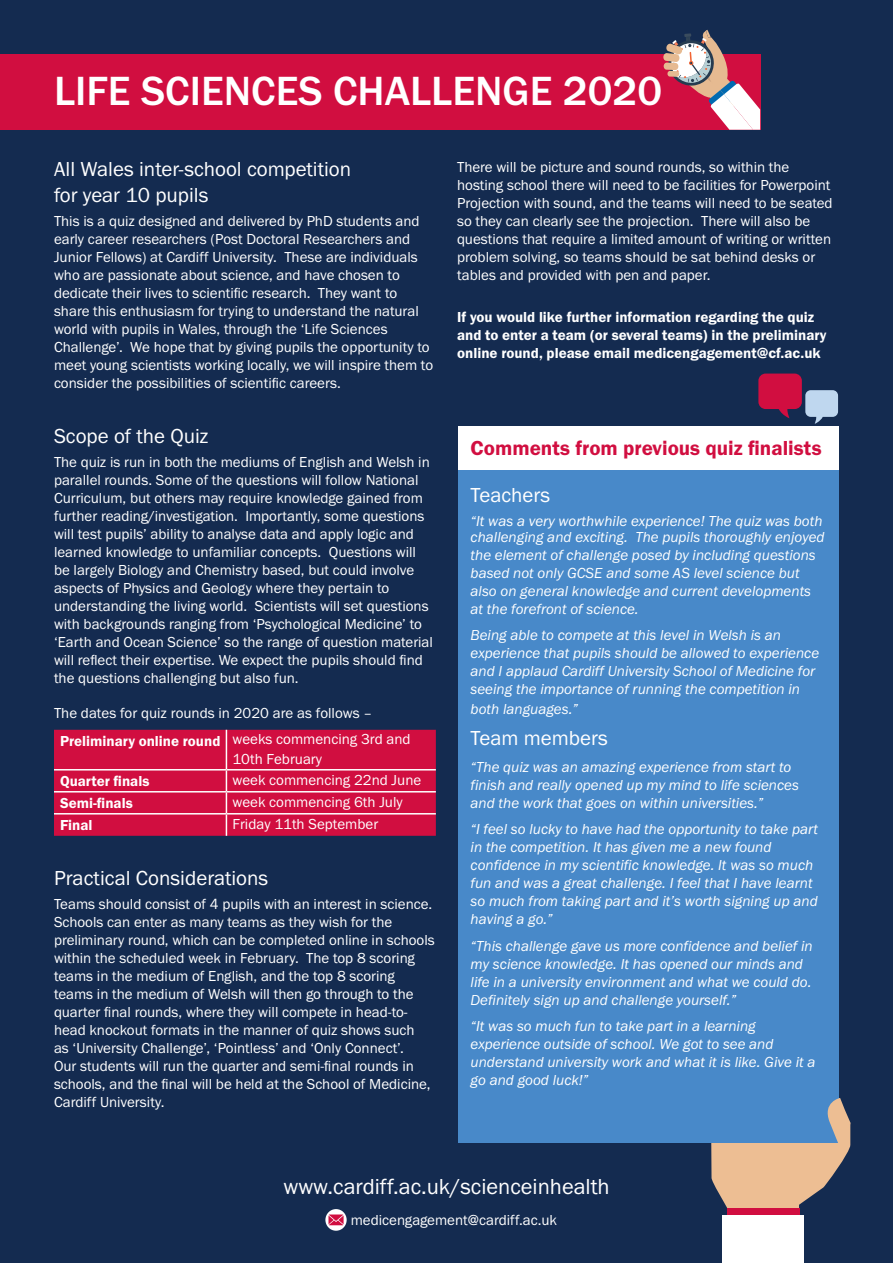
<style>
.page{position:relative;width:893px;height:1263px;background:#142b50}
.page>*{position:absolute;margin:0;border:0;box-sizing:border-box;transform-origin:0 0}
.t1{font:500 42.3px "Franklin Gothic URW";color:#fff}
.t2{font:22.5px "Franklin Gothic URW Boo";color:#fff}
.t3{font:21px/25.2px "Franklin Gothic URW Boo";color:#fff}
.t4{font:21px "Franklin Gothic URW Dem";color:#d10e40}
.t5{font:15px/18px "Franklin Gothic URW Boo";color:#fff}
.t6{font:15px/18px "Franklin Gothic URW Boo Ita";color:#fff}
.t7{font:15px/18px "Franklin Gothic URW Dem";color:#fff}
</style>
<div class="page">
<div style="left:722px;top:1216px;width:81px;height:47px;background:#fff"></div>
<div style="left:458px;top:426px;width:380px;height:716px;background:#4889c9"></div>
<svg style="left:54px;top:730px;width:382px;height:106px;background:#d21949"></svg>
<svg style="left:711px;top:1066px;width:140px;height:177px"></svg>
<div style="left:0;top:54px;width:760px;height:76px;background:#d10e40"></div>
<svg style="left:663px;top:30px;width:97px;height:100px"></svg>
<div style="left:458px;top:426px;width:380px;height:44px;background:#fff"></div>
<svg style="left:758px;top:374px;width:80px;height:50px"></svg>
<svg style="left:325px;top:1209px;width:22px;height:22px"></svg>
<svg style="left:328px;top:1214px;width:16px;height:11px"></svg>
<p class="t1" style="left:54px;top:64px;width:610px">LIFE SCIENCES CHALLENGE 2020</p>
<p class="t3" style="left:54px;top:156px;width:299px">All Wales inter-school competition for year 10 pupils</p>
<p class="t5" style="left:54px;top:211px;width:381px">This is a quiz designed and delivered by PhD students and early career researchers (Post Doctoral Researchers and Junior Fellows) at Cardiff University. These are individuals who are passionate about science, and have chosen to dedicate their lives to scientific research. They want to share this enthusiasm for trying to understand the natural world with pupils in Wales, through the ‘Life Sciences Challenge’. We hope that by giving pupils the opportunity to meet young scientists working locally, we will inspire them to consider the possibilities of scientific careers.</p>
<p class="t3" style="left:54px;top:423px;width:156px">Scope of the Quiz</p>
<p class="t5" style="left:54px;top:452px;width:381px">The quiz is run in both the mediums of English and Welsh in parallel rounds. Some of the questions will follow National Curriculum, but others may require knowledge gained from further reading/investigation. Importantly, some questions will test pupils’ ability to analyse data and apply logic and learned knowledge to unfamiliar concepts. Questions will be largely Biology and Chemistry based, but could involve aspects of Physics and Geology where they pertain to understanding the living world. Scientists will set questions with backgrounds ranging from ‘Psychological Medicine’ to ‘Earth and Ocean Science’ so the range of question material will reflect their expertise. We expect the pupils should find the questions challenging but also fun.</p>
<p class="t5" style="left:54px;top:703px;width:320px">The dates for quiz rounds in 2020 are as follows –</p>
<p class="t7" style="left:60px;top:731px;width:162px">Preliminary online round</p>
<p class="t5" style="left:232px;top:729px;width:180px;line-height:19.8px">weeks commencing 3rd and<br>10th February</p>
<p class="t7" style="left:60px;top:771px;width:91px">Quarter finals</p>
<p class="t5" style="left:232px;top:771px;width:190px">week commencing 22nd June</p>
<p class="t7" style="left:60px;top:793px;width:74px">Semi-finals</p>
<p class="t5" style="left:232px;top:793px;width:172px">week commencing 6th July</p>
<p class="t7" style="left:60px;top:815px;width:34px">Final</p>
<p class="t5" style="left:232px;top:815px;width:147px">Friday 11th September</p>
<p class="t3" style="left:54px;top:865px;width:216px">Practical Considerations</p>
<p class="t5" style="left:54px;top:895px;width:382px">Teams should consist of 4 pupils with an interest in science.<br>Schools can enter as many teams as they wish for the preliminary round, which can be completed online in schools within the scheduled week in February. The top 8 scoring teams in the medium of English, and the top 8 scoring teams in the medium of Welsh will then go through to the quarter final rounds, where they will compete in head-to&shy;head knockout formats in the manner of quiz shows such<br>as ‘University Challenge’, ‘Pointless’ and ‘Only Connect’.<br>Our students will run the quarter and semi-final rounds in schools, and the final will be held at the School of Medicine, Cardiff University.</p>
<p class="t5" style="left:457px;top:158px;width:377px">There will be picture and sound rounds, so within the hosting school there will need to be facilities for Powerpoint Projection with sound, and the teams will need to be seated so they can clearly see the projection. There will also be questions that require a limited amount of writing or written problem solving, so teams should be sat behind desks or tables and provided with pen and paper.</p>
<p class="t7" style="left:457px;top:308px;width:371px">If you would like further information regarding the quiz and to enter a team (or several teams) in the preliminary online round, please email medicengagement@cf.ac.uk</p>
<p class="t4" style="left:471px;top:435px;width:352px">Comments from previous quiz finalists</p>
<p class="t3" style="left:471px;top:482px;width:81px">Teachers</p>
<p class="t6" style="left:471px;top:512px;width:355px;line-height:16px">“It was a very worthwhile experience! The quiz was both challenging and exciting. The pupils thoroughly enjoyed</p>
<p class="t6" style="left:471px;top:545px;width:347px">the element of challenge posed by including questions based not only GCSE and some AS level science but also on general knowledge and current developments at the forefront of science.</p>
<p class="t6" style="left:471px;top:626px;width:350px">Being able to compete at this level in Welsh is an experience that pupils should be allowed to experience and I applaud Cardiff University School of Medicine for seeing the importance of running the competition in</p>
<p class="t6" style="left:471px;top:700px;width:109px">both languages.”</p>
<p class="t3" style="left:471px;top:725px;width:139px">Team members</p>
<p class="t6" style="left:471px;top:757px;width:330px">“The quiz was an amazing experience from start to finish and really opened up my mind to life sciences and the work that goes on within universities.”</p>
<p class="t6" style="left:471px;top:820px;width:349px">“I feel so lucky to have had the opportunity to take part in the competition. It has given me a new found confidence in my scientific knowledge. It was so much fun and was a great challenge. I feel that I have learnt so much from taking part and it’s worth signing up and having a go.”</p>
<p class="t6" style="left:471px;top:936px;width:344px">“This challenge gave us more confidence and belief in my science knowledge. It has opened our minds and life in a university environment and what we could do.<br>Definitely sign up and challenge yourself.”</p>
<p class="t6" style="left:471px;top:1017px;width:346px">“It was so much fun to take part in a learning experience outside of school. We got to see and understand university work and what it is like. Give it a go and good luck!”</p>
<p class="t2" style="left:283px;top:1172px;width:328px">www.cardiff.ac.uk/scienceinhealth</p>
<p class="t5" style="left:351px;top:1210px;width:208px">medicengagement@cardiff.ac.uk</p>
</div>
